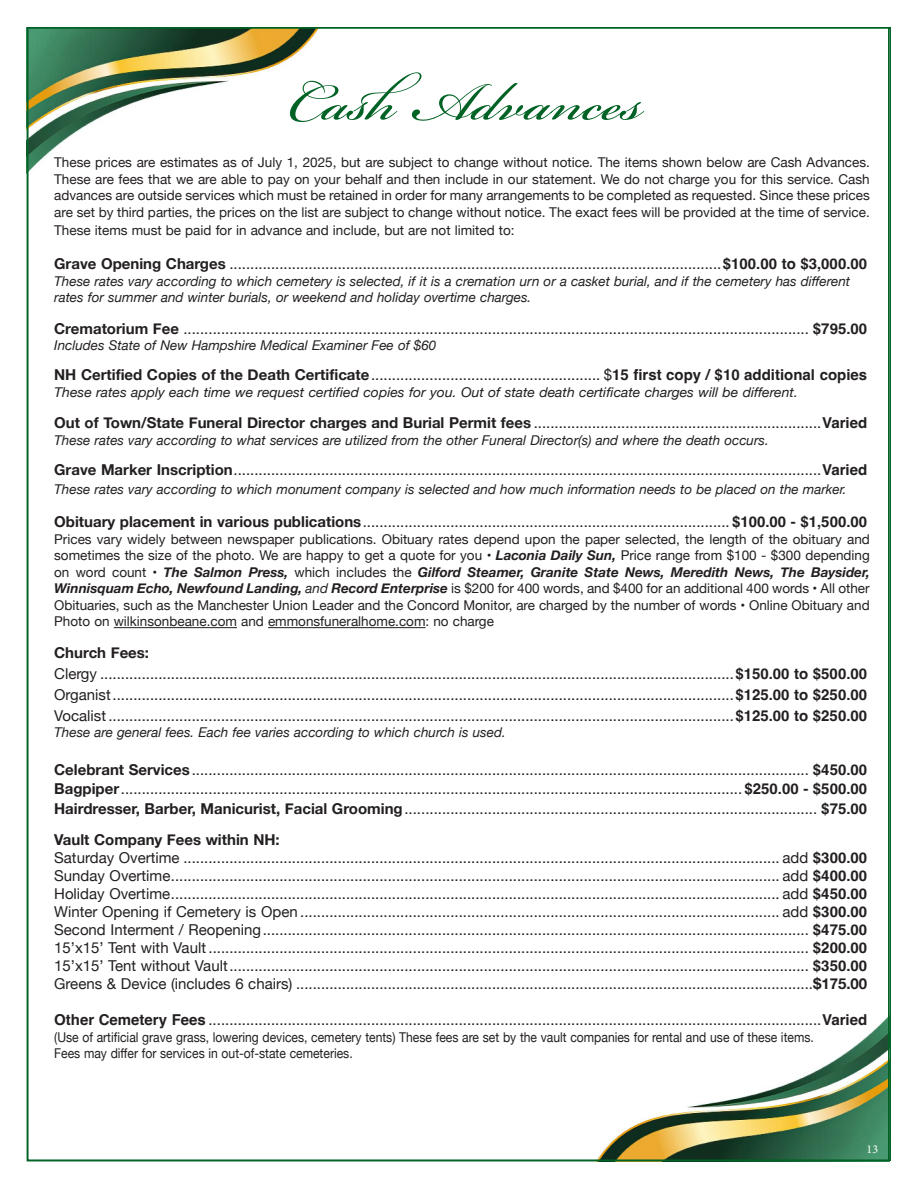
<style>
.page{position:relative;width:918px;height:1188px;background:#fff}
.page>*{position:absolute;margin:0;border:0;box-sizing:border-box;transform-origin:0 0}
.t1{font:82.5px "Bickham Script Pro";color:#006224;scale:1.1 1}
.t2{font:15px/18px "Helvetica Neue";color:#231f20}
.t3{font:700 15px "Helvetica Neue";color:#231f20}
.t4{font:13.5px/16.5px "Helvetica Neue";color:#231f20;text-align:justify}
.t5{font:italic 13.5px/16.5px "Helvetica Neue";color:#231f20}
.t6{font:13.5px "Helvetica Neue";color:#231f20;scale:.9 1}
.t7{font:italic 13.5px "Helvetica Neue";color:#231f20;scale:1.04 1}
.t8{font:12px "Minion Pro";color:#fff}
.s1{font-weight:700}
.s2{font-family:"Helvetica";font-weight:700}
.s3{font-weight:700;font-style:italic}
.s4{font-style:italic}
</style>
<div class="page">
<img style="left:30px;top:30px;width:288px;height:141px">
<img style="left:598px;top:1017px;width:289px;height:141px">
<hr style="left:114px;top:627px;width:123px;height:1px;background:#231f20">
<hr style="left:268px;top:627px;width:158px;height:1px;background:#231f20">
<p class="t1" style="left:288px;top:42px;width:325px">CashAdvances</p>
<p class="t4" style="left:54px;top:155px;width:817px">These prices are estimates as of July 1, 2025, but are subject to change without notice. The items shown below are Cash Advances.<br>These are fees that we are able to pay on your behalf and then include in our statement. We do not charge you for this service. Cash advances are outside services which must be retained in order for many arrangements to be completed as requested. Since these prices are set by third parties, the prices on the list are subject to change without notice. The exact fees will be provided at the time of service.</p>
<p class="t4" style="left:54px;top:223px;width:462px">These items must be paid for in advance and include, but are not limited to:</p>
<p class="t2" style="left:54px;top:256px;width:814px"><span class="s1">Grave Opening Charges</span> ......................................................................................................................<span class="s2">$100.00 to $3,000.00</span></p>
<p class="t5" style="left:54px;top:274px;width:797px">These rates vary according to which cemetery is selected, if it is a cremation urn or a casket burial, and if the cemetery has different rates for summer and winter burials, or weekend and holiday overtime charges.</p>
<p class="t2" style="left:54px;top:320px;width:814px"><span class="s1">Crematorium Fee</span> ...................................................................................................................................................... <span class="s2">$795.00</span></p>
<p class="t5" style="left:54px;top:338px;width:384px">Includes State of New Hampshire Medical Examiner Fee of $60</p>
<p class="t2" style="left:54px;top:367px;width:815px"><span class="s1">NH Certified Copies of the Death Certificate</span>....................................................... $<span class="s2">15 first copy / $10 additional copies</span></p>
<p class="t7" style="left:54px;top:382px;width:717px">These rates apply each time we request certified copies for you. Out of state death certificate charges will be different.</p>
<p class="t2" style="left:54px;top:415px;width:814px"><span class="s1">Out of Town/State Funeral Director charges and Burial Permit fees</span> .....................................................................<span class="s2">Varied</span></p>
<p class="t5" style="left:54px;top:433px;width:716px">These rates vary according to what services are utilized from the other Funeral Director(s) and where the death occurs.</p>
<p class="t2" style="left:54px;top:461px;width:814px"><span class="s1">Grave Marker Inscription</span>.............................................................................................................................................<span class="s2">Varied</span></p>
<p class="t5" style="left:54px;top:482px;width:794px">These rates vary according to which monument company is selected and how much information needs to be placed on the marker.</p>
<p class="t2" style="left:54px;top:514px;width:814px"><span class="s1">Obituary placement in various publications</span>........................................................................................ <span class="s2">$100.00 - $1,500.00</span></p>
<p class="t4" style="left:54px;top:532px;width:817px">Prices vary widely between newspaper publications. Obituary rates depend upon the paper selected, the length of the obituary and sometimes the size of the photo. We are happy to get a quote for you • <span class="s3">Laconia Daily Sun,</span> Price range from $100 - $300 depending on word count • <span class="s3">The Salmon Press,</span> which includes the <span class="s3">Gilford Steamer, Granite State News, Meredith News, The Baysider, Winnisquam Echo, Newfound Landing,</span> <span class="s4">and</span> <span class="s3">Record Enterprise</span> is $200 for 400 words, and $400 for an additional 400 words • All other Obituaries, such as the Manchester Union Leader and the Concord Monitor, are charged by the number of words • Online Obituary and Photo on wilkinsonbeane.com and emmonsfuneralhome.com: no charge</p>
<p class="t3" style="left:54px;top:641px;width:96px">Church Fees:</p>
<p class="t2" style="left:54px;top:665px;width:814px">Clergy ........................................................................................................................................................<span class="s2">$150.00 to $500.00</span></p>
<p class="t2" style="left:54px;top:686px;width:814px">Organist.....................................................................................................................................................<span class="s2">$125.00 to $250.00</span></p>
<p class="t2" style="left:54px;top:707px;width:814px">Vocalist......................................................................................................................................................<span class="s2">$125.00 to $250.00</span></p>
<p class="t5" style="left:54px;top:725px;width:453px">These are general fees. Each fee varies according to which church is used.</p>
<p class="t2" style="left:54px;top:761px;width:814px"><span class="s1">Celebrant Services</span>.................................................................................................................................................... <span class="s2">$450.00</span></p>
<p class="t2" style="left:54px;top:781px;width:814px"><span class="s1">Bagpiper</span>..................................................................................................................................................... <span class="s2">$250.00 - $500.00</span></p>
<p class="t2" style="left:54px;top:800px;width:814px"><span class="s1">Hairdresser, Barber, Manicurist, Facial Grooming</span>................................................................................................... <span class="s2">$75.00</span></p>
<p class="t2" style="left:54px;top:832px;width:814px"><span class="s1">Vault Company Fees within NH:<br></span>Saturday Overtime ............................................................................................................................................... add <span class="s2">$300.00</span></p>
<p class="t2" style="left:54px;top:868px;width:814px">Sunday Overtime.................................................................................................................................................. add <span class="s2">$400.00</span></p>
<p class="t2" style="left:54px;top:886px;width:814px">Holiday Overtime.................................................................................................................................................. add <span class="s2">$450.00</span></p>
<p class="t2" style="left:54px;top:904px;width:814px">Winter Opening if Cemetery is Open ................................................................................................................... add <span class="s2">$300.00</span></p>
<p class="t2" style="left:54px;top:922px;width:814px">Second Interment / Reopening................................................................................................................................... <span class="s2">$475.00</span></p>
<p class="t2" style="left:54px;top:940px;width:814px">15’x15’ Tent with Vault ................................................................................................................................................ <span class="s2">$200.00</span></p>
<p class="t2" style="left:54px;top:958px;width:814px">15’x15’ Tent without Vault........................................................................................................................................... <span class="s2">$350.00</span></p>
<p class="t2" style="left:54px;top:976px;width:815px">Greens &amp; Device (includes 6 chairs) ............................................................................................................................<span class="s1">$175.00</span></p>
<p class="t2" style="left:54px;top:1012px;width:814px"><span class="s2">Other Cemetery Fees</span> ...................................................................................................................................................<span class="s2">Varied</span></p>
<p class="t6" style="left:54px;top:1027px;width:846px">(Use of artificial grave grass, lowering devices, cemetery tents) These fees are set by the vault companies for rental and use of these items.</p>
<p class="t6" style="left:54px;top:1044px;width:333px">Fees may differ for services in out-of-state cemeteries.</p>
<p class="t8" style="left:867px;top:1141px;width:13px">13</p>
</div>
